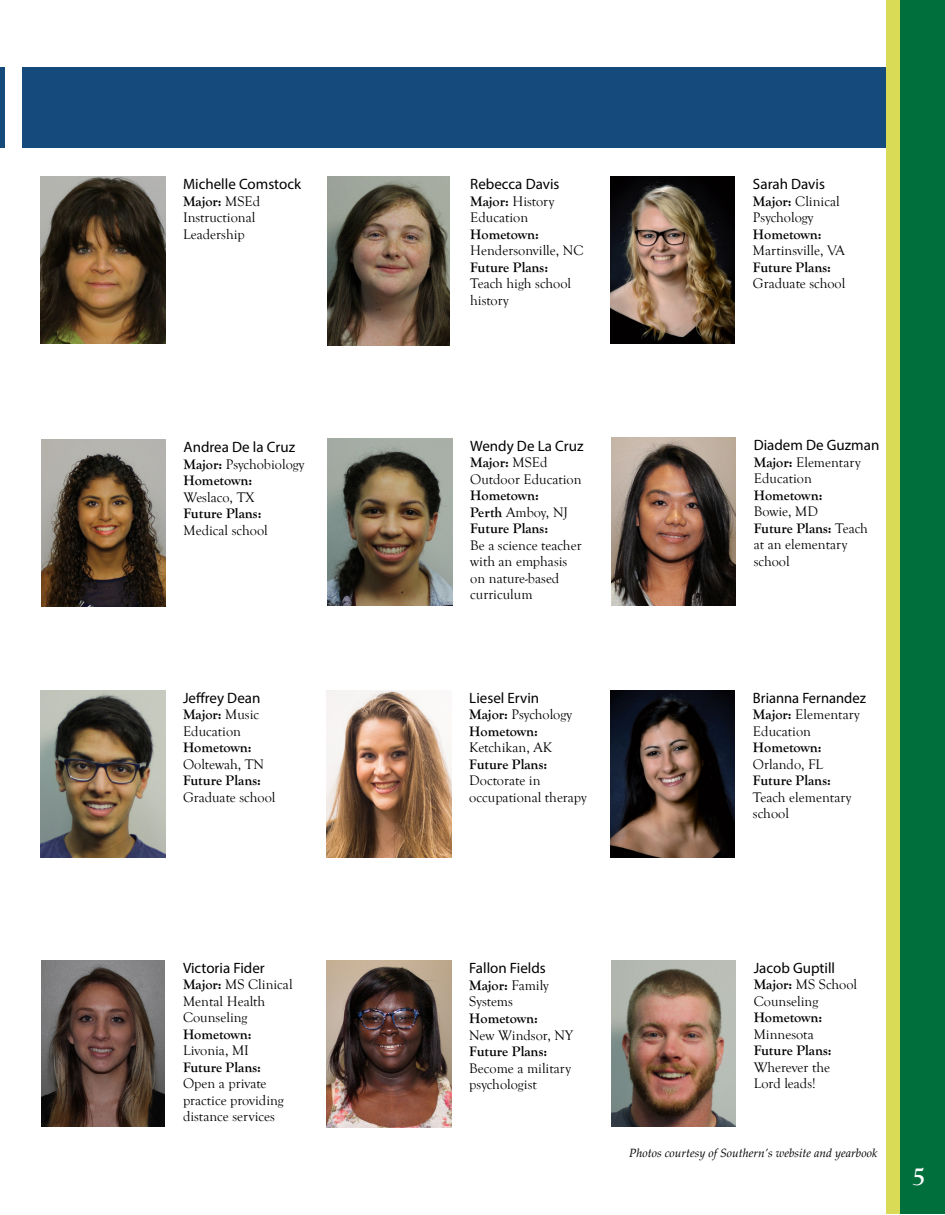
<style>
.page{position:relative;width:945px;height:1215px;background:#fff}
.page>*{position:absolute;margin:0;border:0;box-sizing:border-box;transform-origin:0 0}
.t1{font:700 27px "Goudy Old Style T";color:#fff}
.t2{font:15px "Myriad Pro";color:#000}
.t3{font:14.25px/16.5px "Goudy Old Style T";color:#000}
.t4{font:700 14.25px/16.5px "Goudy Old Style T";color:#000}
.t5{font:italic 12px "Palatino Linotype";color:#000}
.s1{font-weight:700}
.s2{font-weight:400}
</style>
<div class="page">
<div style="left:886px;top:0;width:45px;height:1214px;background:#d9da55"></div>
<div style="left:900px;top:0;width:45px;height:1214px;background:#006f3c"></div>
<img style="left:610px;top:176px;width:125px;height:167px">
<img style="left:610px;top:690px;width:125px;height:167px">
<img style="left:327px;top:690px;width:124px;height:167px">
<img style="left:42px;top:960px;width:122px;height:167px">
<img style="left:611px;top:960px;width:125px;height:166px">
<img style="left:328px;top:438px;width:124px;height:167px">
<img style="left:327px;top:961px;width:124px;height:167px">
<img style="left:41px;top:440px;width:125px;height:166px">
<img style="left:40px;top:176px;width:125px;height:167px">
<img style="left:328px;top:176px;width:122px;height:169px">
<img style="left:40px;top:690px;width:125px;height:167px">
<div style="left:0;top:68px;width:5px;height:80px;background:#144a7c"></div>
<div style="left:22px;top:67px;width:864px;height:81px;background:#144a7c"></div>
<img style="left:611px;top:438px;width:125px;height:167px">
<p class="t2" style="left:183px;top:175px;width:120px">Michelle Comstock</p>
<p class="t3" style="left:183px;top:193px;width:79px"><span class="s1">Major:</span> MSEd<br>Instructional<br>Leadership</p>
<p class="t2" style="left:184px;top:438px;width:113px">Andrea De la Cruz</p>
<p class="t4" style="left:184px;top:456px;width:122px">Major: <span class="s2">Psychobiology<br></span>Hometown:</p>
<p class="t3" style="left:184px;top:489px;width:72px">Weslaco, TX</p>
<p class="t4" style="left:184px;top:506px;width:79px">Future Plans:</p>
<p class="t3" style="left:184px;top:522px;width:86px">Medical school</p>
<p class="t2" style="left:183px;top:688px;width:79px">Jeffrey Dean</p>
<p class="t3" style="left:183px;top:707px;width:78px"><span class="s1">Major:</span> Music<br>Education</p>
<p class="t4" style="left:183px;top:740px;width:70px">Hometown:</p>
<p class="t3" style="left:183px;top:756px;width:83px">Ooltewah, TN</p>
<p class="t4" style="left:183px;top:773px;width:79px">Future Plans:</p>
<p class="t3" style="left:183px;top:789px;width:94px">Graduate school</p>
<p class="t2" style="left:183px;top:958px;width:83px">Victoria Fider</p>
<p class="t3" style="left:183px;top:977px;width:111px"><span class="s1">Major:</span> MS Clinical<br>Mental Health<br>Counseling</p>
<p class="t4" style="left:183px;top:1026px;width:70px">Hometown:</p>
<p class="t3" style="left:183px;top:1043px;width:67px">Livonia, MI</p>
<p class="t4" style="left:183px;top:1059px;width:79px">Future Plans:</p>
<p class="t3" style="left:183px;top:1076px;width:102px">Open a private practice providing distance services</p>
<p class="t2" style="left:470px;top:175px;width:91px">Rebecca Davis</p>
<p class="t3" style="left:470px;top:193px;width:86px"><span class="s1">Major:</span> History<br>Education</p>
<p class="t4" style="left:470px;top:226px;width:70px">Hometown:</p>
<p class="t3" style="left:470px;top:243px;width:115px">Hendersonville, NC</p>
<p class="t4" style="left:470px;top:259px;width:79px">Future Plans:</p>
<p class="t3" style="left:470px;top:276px;width:102px">Teach high school history</p>
<p class="t2" style="left:470px;top:436px;width:115px">Wendy De La Cruz</p>
<p class="t3" style="left:470px;top:455px;width:113px"><span class="s1">Major:</span> MSEd<br>Outdoor Education</p>
<p class="t4" style="left:470px;top:488px;width:99px">Hometown:<br>Perth <span class="s2">Amboy, NJ<br></span>Future Plans:</p>
<p class="t3" style="left:470px;top:537px;width:113px">Be a science teacher with an emphasis on nature-based curriculum</p>
<p class="t2" style="left:469px;top:688px;width:71px">Liesel Ervin</p>
<p class="t4" style="left:469px;top:707px;width:104px">Major: <span class="s2">Psychology<br></span>Hometown:</p>
<p class="t3" style="left:469px;top:740px;width:84px">Ketchikan, AK</p>
<p class="t4" style="left:469px;top:756px;width:79px">Future Plans:</p>
<p class="t3" style="left:469px;top:773px;width:119px">Doctorate in occupational therapy</p>
<p class="t2" style="left:753px;top:175px;width:73px">Sarah Davis</p>
<p class="t3" style="left:753px;top:193px;width:88px"><span class="s1">Major:</span> Clinical<br>Psychology</p>
<p class="t4" style="left:753px;top:226px;width:70px">Hometown:</p>
<p class="t3" style="left:753px;top:243px;width:94px">Martinsville, VA</p>
<p class="t4" style="left:753px;top:259px;width:79px">Future Plans:</p>
<p class="t3" style="left:753px;top:276px;width:94px">Graduate school</p>
<p class="t2" style="left:754px;top:436px;width:127px">Diadem De Guzman</p>
<p class="t3" style="left:754px;top:454px;width:108px"><span class="s1">Major:</span> Elementary<br>Education</p>
<p class="t4" style="left:754px;top:487px;width:70px">Hometown:</p>
<p class="t3" style="left:754px;top:504px;width:116px">Bowie, MD<br><span class="s1">Future Plans:</span> Teach at an elementary school</p>
<p class="t2" style="left:753px;top:688px;width:114px">Brianna Fernandez</p>
<p class="t3" style="left:753px;top:707px;width:108px"><span class="s1">Major:</span> Elementary<br>Education</p>
<p class="t4" style="left:753px;top:740px;width:70px">Hometown:</p>
<p class="t3" style="left:753px;top:756px;width:72px">Orlando, FL</p>
<p class="t4" style="left:753px;top:773px;width:79px">Future Plans:</p>
<p class="t3" style="left:753px;top:789px;width:100px">Teach elementary school</p>
<p class="t2" style="left:469px;top:959px;width:78px">Fallon Fields</p>
<p class="t3" style="left:469px;top:977px;width:81px"><span class="s1">Major:</span> Family<br>Systems</p>
<p class="t4" style="left:469px;top:1010px;width:70px">Hometown:</p>
<p class="t3" style="left:469px;top:1027px;width:105px">New Windsor, NY</p>
<p class="t4" style="left:469px;top:1043px;width:79px">Future Plans:</p>
<p class="t3" style="left:469px;top:1060px;width:103px">Become a military psychologist</p>
<p class="t2" style="left:754px;top:958px;width:83px">Jacob Guptill</p>
<p class="t3" style="left:754px;top:977px;width:105px"><span class="s1">Major:</span> MS School<br>Counseling</p>
<p class="t4" style="left:754px;top:1010px;width:70px">Hometown:</p>
<p class="t3" style="left:754px;top:1026px;width:62px">Minnesota</p>
<p class="t4" style="left:754px;top:1043px;width:79px">Future Plans:</p>
<p class="t3" style="left:754px;top:1059px;width:78px">Wherever the<br>Lord leads!</p>
<p class="t5" style="left:629px;top:1145px;width:250px">Photos courtesy of Southern’s website and yearbook</p>
<h1 class="t1" style="left:912px;top:1161px;width:15px">5</h1>
</div>
